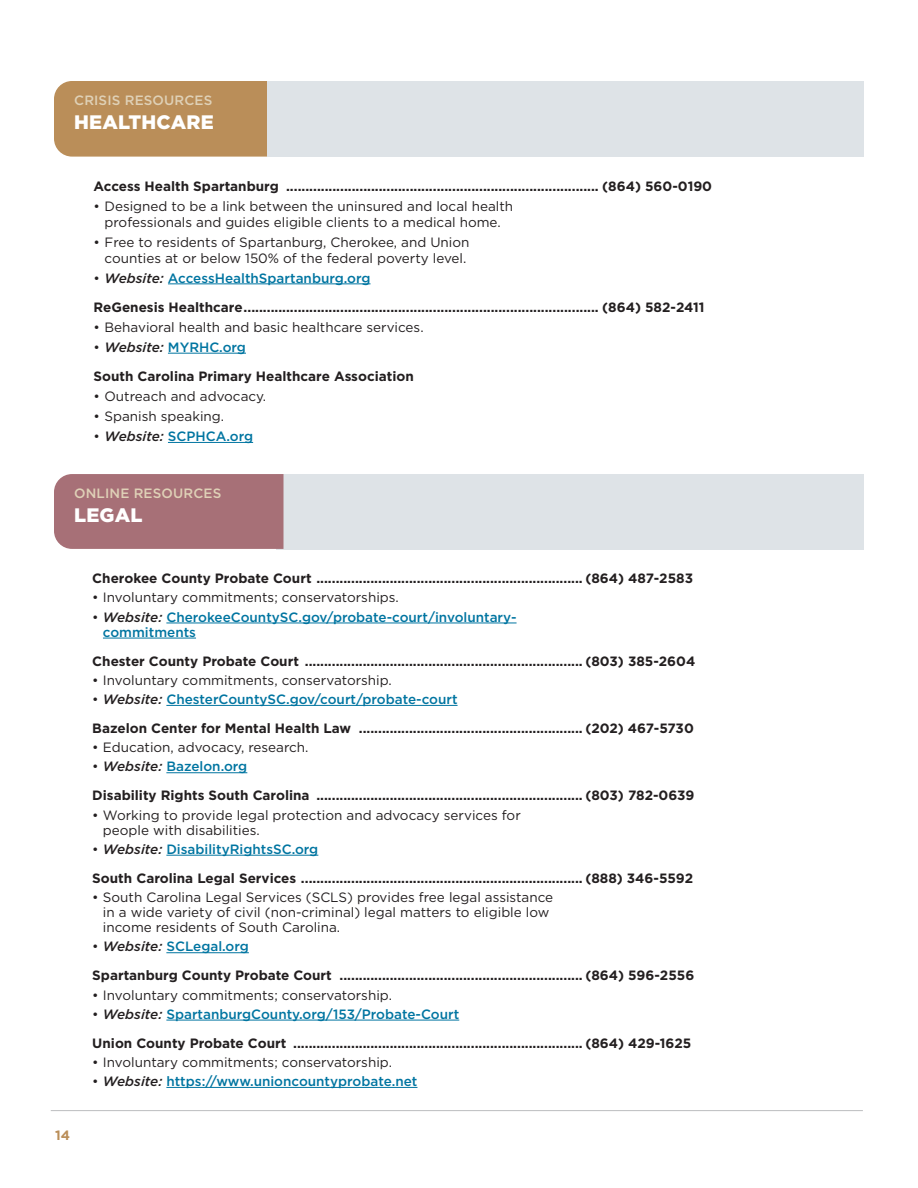
<style>
.page{position:relative;width:918px;height:1188px;background:#fff}
.page>*{position:absolute;margin:0;border:0;box-sizing:border-box;transform-origin:0 0}
.t1{font:900 19.5px "Gotham";letter-spacing:.01em;color:#fff}
.Crisis_text_phone_numbers{font:700 13.5px "Gotham";color:#231f20}
.Crisis_detail{font:13.5px/15.1px "Gotham";color:#231f20}
.Crisis_detail-2{font:500 13.5px/15.1px "Gotham";color:#0075a1}
.t2{font:500 13.5px "Gotham";letter-spacing:.01em;color:#dfd1b7}
.t3{font:700 13.5px "Gotham";color:#ba8e59}
.s1{font-weight:400;color:#231f20}
.s2{font-style:italic;color:#231f20}
</style>
<div class="page">
<hr style="left:51px;top:1110px;width:812px;height:1px;background:#bcbdc0">
<div style="left:276px;top:474px;width:588px;height:76px;background:#dee3e7"></div>
<hr style="left:166px;top:623px;width:351px;height:1px;background:#0075a1">
<hr style="left:103px;top:638px;width:93px;height:1px;background:#0075a1">
<hr style="left:166px;top:705px;width:292px;height:1px;background:#0075a1">
<hr style="left:166px;top:772px;width:81px;height:1px;background:#0075a1">
<hr style="left:166px;top:855px;width:152px;height:1px;background:#0075a1">
<hr style="left:166px;top:952px;width:83px;height:1px;background:#0075a1">
<hr style="left:166px;top:1020px;width:293px;height:1px;background:#0075a1">
<hr style="left:166px;top:1087px;width:251px;height:1px;background:#0075a1">
<div style="left:54px;top:474px;width:230px;height:75px;background:#a77077"></div>
<hr style="left:168px;top:284px;width:203px;height:1px;background:#0075a1">
<hr style="left:168px;top:353px;width:78px;height:1px;background:#0075a1">
<hr style="left:168px;top:442px;width:85px;height:1px;background:#0075a1">
<div style="left:54px;top:81px;width:214px;height:76px;background:#ba8e59"></div>
<div style="left:268px;top:81px;width:596px;height:76px;background:#dee3e7"></div>
<p class="t2" style="left:74px;top:92px;width:140px">CRISIS RESOURCES</p>
<p class="t1" style="left:74px;top:108px;width:141px">HEALTHCARE</p>
<p class="Crisis_text_phone_numbers" style="left:94px;top:177px;width:620px">Access Health Spartanburg ................................................................................. (864) 560-0190</p>
<p class="Crisis_detail" style="left:94px;top:198px;width:421px;line-height:15.8px;text-align:center">• Designed to be a link between the uninsured and local health professionals and guides eligible clients to a medical home.</p>
<p class="Crisis_detail" style="left:94px;top:234px;width:377px;line-height:15.8px;text-align:center">• Free to residents of Spartanburg, Cherokee, and Union counties at or below 150% of the federal poverty level.</p>
<p class="Crisis_detail-2" style="left:94px;top:270px;width:278px"><span class="s1">•</span> <span class="s2">Website:</span> AccessHealthSpartanburg.org</p>
<p class="Crisis_text_phone_numbers" style="left:94px;top:298px;width:613px">ReGenesis Healthcare............................................................................................ (864) 582-2411</p>
<p class="Crisis_detail" style="left:94px;top:319px;width:332px">• Behavioral health and basic healthcare services.</p>
<p class="Crisis_detail-2" style="left:94px;top:339px;width:154px"><span class="s1">•</span> <span class="s2">Website:</span> MYRHC.org</p>
<p class="Crisis_text_phone_numbers" style="left:94px;top:367px;width:322px">South Carolina Primary Healthcare Association</p>
<p class="Crisis_detail" style="left:94px;top:389px;width:174px">• Outreach and advocacy.</p>
<p class="Crisis_detail" style="left:94px;top:408px;width:132px">• Spanish speaking.</p>
<p class="Crisis_detail-2" style="left:94px;top:429px;width:161px"><span class="s1">•</span> <span class="s2">Website:</span> SCPHCA.org</p>
<p class="t2" style="left:74px;top:485px;width:149px">ONLINE RESOURCES</p>
<p class="t1" style="left:74px;top:501px;width:70px">LEGAL</p>
<p class="t3" style="left:55px;top:1126px;width:16px">14</p>
<p class="Crisis_text_phone_numbers" style="left:92px;top:570px;width:602px">Cherokee County Probate Court ..................................................................... (864) 487-2583</p>
<p class="Crisis_detail" style="left:92px;top:590px;width:308px">• Involuntary commitments; conservatorships.</p>
<p class="Crisis_detail-2" style="left:103px;top:609px;width:415px;text-indent:-11px"><span class="s1">•</span> <span class="s2">Website:</span> CherokeeCountySC.gov/probate-court/involuntary&shy;commitments</p>
<p class="Crisis_text_phone_numbers" style="left:92px;top:652px;width:605px">Chester County Probate Court ........................................................................ (803) 385-2604</p>
<p class="Crisis_detail" style="left:92px;top:672px;width:301px">• Involuntary commitments, conservatorship.</p>
<p class="Crisis_detail-2" style="left:92px;top:692px;width:367px"><span class="s1">•</span> <span class="s2">Website:</span> ChesterCountySC.gov/court/probate-court</p>
<p class="Crisis_text_phone_numbers" style="left:92px;top:719px;width:603px">Bazelon Center for Mental Health Law .......................................................... (202) 467-5730</p>
<p class="Crisis_detail" style="left:92px;top:740px;width:218px">• Education, advocacy, research.</p>
<p class="Crisis_detail-2" style="left:92px;top:759px;width:157px"><span class="s1">•</span> <span class="s2">Website:</span> Bazelon.org</p>
<p class="Crisis_text_phone_numbers" style="left:92px;top:787px;width:604px">Disability Rights South Carolina ..................................................................... (803) 782-0639</p>
<p class="Crisis_detail" style="left:103px;top:807px;width:419px;text-indent:-11px">• Working to provide legal protection and advocacy services for people with disabilities.</p>
<p class="Crisis_detail-2" style="left:92px;top:841px;width:228px"><span class="s1">•</span> <span class="s2">Website:</span> DisabilityRightsSC.org</p>
<p class="Crisis_text_phone_numbers" style="left:92px;top:869px;width:602px">South Carolina Legal Services ......................................................................... (888) 346-5592</p>
<p class="Crisis_detail" style="left:103px;top:889px;width:452px;text-indent:-11px">• South Carolina Legal Services (SCLS) provides free legal assistance in a wide variety of civil (non-criminal) legal matters to eligible low income residents of South Carolina.</p>
<p class="Crisis_detail-2" style="left:92px;top:939px;width:158px"><span class="s1">•</span> <span class="s2">Website:</span> SCLegal.org</p>
<p class="Crisis_text_phone_numbers" style="left:92px;top:967px;width:604px">Spartanburg County Probate Court ............................................................... (864) 596-2556</p>
<p class="Crisis_detail" style="left:92px;top:987px;width:301px">• Involuntary commitments; conservatorship.</p>
<p class="Crisis_detail-2" style="left:92px;top:1006px;width:368px"><span class="s1">•</span> <span class="s2">Website:</span> SpartanburgCounty.org/153/Probate-Court</p>
<p class="Crisis_text_phone_numbers" style="left:92px;top:1034px;width:601px">Union County Probate Court ........................................................................... (864) 429-1625</p>
<p class="Crisis_detail" style="left:92px;top:1054px;width:301px">• Involuntary commitments; conservatorship.</p>
<p class="Crisis_detail-2" style="left:92px;top:1074px;width:327px"><span class="s1">•</span> <span class="s2">Website:</span> https://www.unioncountyprobate.net</p>
</div>
